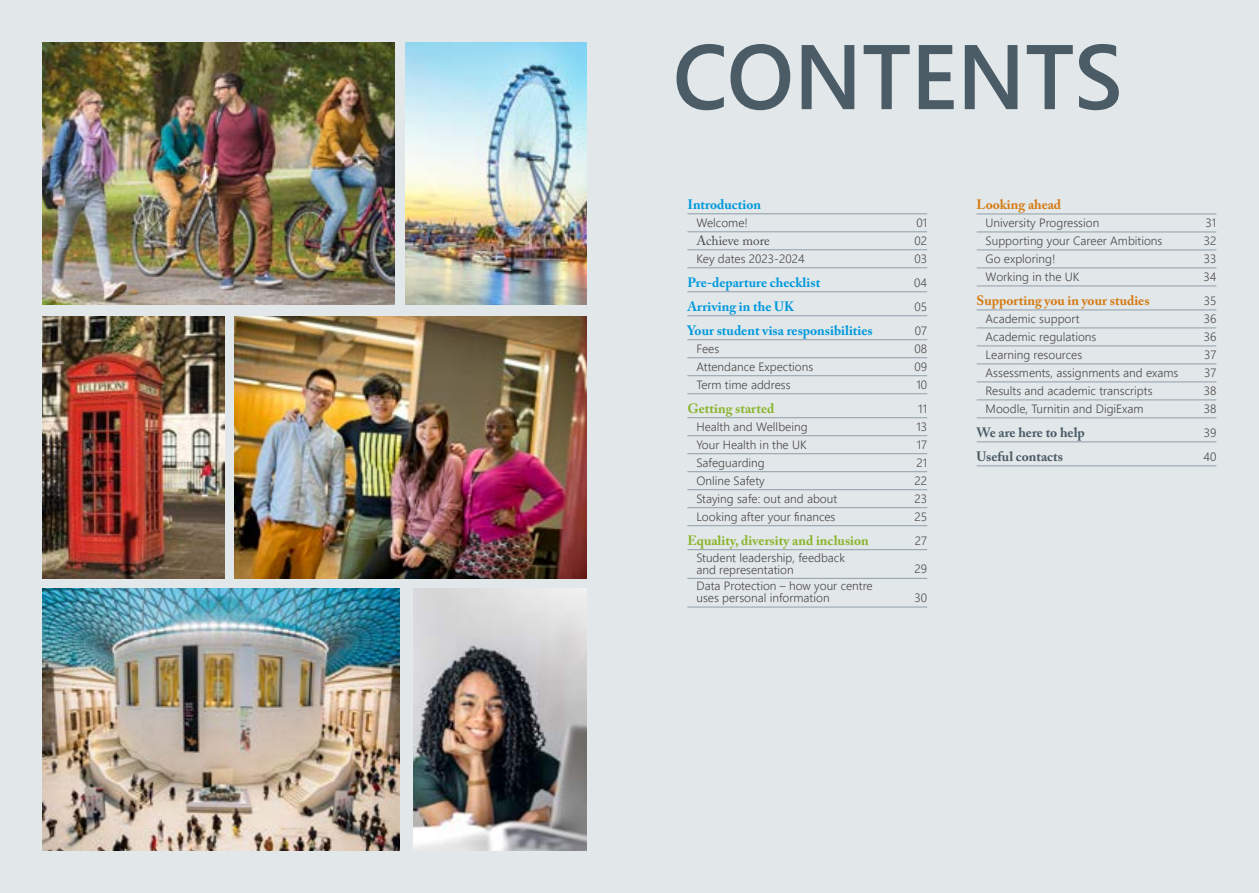
<style>
.page{position:relative;width:1259px;height:893px;background:#e2e7ea}
.page>*{position:absolute;margin:0;border:0;box-sizing:border-box;transform-origin:0 0}
.t1{font:600 91.5px "Segoe UI";color:#4b5c67}
.t2{font:700 13.5px "Adobe Caslon Pro";color:#0099dc}
.t3{font:700 13.5px "Adobe Caslon Pro";color:#8ab52c}
.t4{font:700 13.5px "Adobe Caslon Pro";color:#d47b11}
.t5{font:700 13.5px "Adobe Caslon Pro";color:#4b5c67}
.t6{font:13.2px "Adobe Caslon Pro";color:#4a4a49}
.t7{font:300 12px/12px "Segoe UI";color:#4a4a49}
</style>
<div class="page">
<img style="left:43px;top:43px;width:351px;height:262px">
<img style="left:405px;top:43px;width:182px;height:262px">
<img style="left:43px;top:316px;width:181px;height:262px">
<img style="left:43px;top:588px;width:357px;height:262px">
<img style="left:413px;top:588px;width:174px;height:262px">
<img style="left:235px;top:316px;width:352px;height:262px">
<hr style="left:687px;top:214px;width:240px;height:1px;background:#8f9ea8">
<hr style="left:687px;top:232px;width:240px;height:1px;background:#8f9ea8">
<hr style="left:687px;top:250px;width:240px;height:1px;background:#8f9ea8">
<hr style="left:687px;top:268px;width:240px;height:1px;background:#8f9ea8">
<hr style="left:687px;top:291px;width:240px;height:1px;background:#8f9ea8">
<hr style="left:687px;top:315px;width:240px;height:1px;background:#8f9ea8">
<hr style="left:687px;top:339px;width:240px;height:1px;background:#8f9ea8">
<hr style="left:687px;top:357px;width:240px;height:1px;background:#8f9ea8">
<hr style="left:687px;top:375px;width:240px;height:1px;background:#8f9ea8">
<hr style="left:687px;top:393px;width:240px;height:1px;background:#8f9ea8">
<hr style="left:687px;top:417px;width:240px;height:1px;background:#8f9ea8">
<hr style="left:687px;top:435px;width:240px;height:1px;background:#8f9ea8">
<hr style="left:687px;top:453px;width:240px;height:1px;background:#8f9ea8">
<hr style="left:687px;top:471px;width:240px;height:1px;background:#8f9ea8">
<hr style="left:687px;top:489px;width:240px;height:1px;background:#8f9ea8">
<hr style="left:687px;top:507px;width:240px;height:1px;background:#8f9ea8">
<hr style="left:687px;top:525px;width:240px;height:1px;background:#8f9ea8">
<hr style="left:687px;top:549px;width:240px;height:1px;background:#8f9ea8">
<hr style="left:687px;top:578px;width:240px;height:1px;background:#8f9ea8">
<hr style="left:687px;top:607px;width:240px;height:1px;background:#8f9ea8">
<hr style="left:976px;top:214px;width:240px;height:1px;background:#8f9ea8">
<hr style="left:976px;top:232px;width:240px;height:1px;background:#8f9ea8">
<hr style="left:976px;top:250px;width:240px;height:1px;background:#8f9ea8">
<hr style="left:976px;top:268px;width:240px;height:1px;background:#8f9ea8">
<hr style="left:976px;top:286px;width:240px;height:1px;background:#8f9ea8">
<hr style="left:976px;top:310px;width:240px;height:1px;background:#8f9ea8">
<hr style="left:976px;top:328px;width:240px;height:1px;background:#8f9ea8">
<hr style="left:976px;top:346px;width:240px;height:1px;background:#8f9ea8">
<hr style="left:976px;top:364px;width:240px;height:1px;background:#8f9ea8">
<hr style="left:976px;top:382px;width:240px;height:1px;background:#8f9ea8">
<hr style="left:976px;top:400px;width:240px;height:1px;background:#8f9ea8">
<hr style="left:976px;top:418px;width:240px;height:1px;background:#8f9ea8">
<hr style="left:976px;top:442px;width:240px;height:1px;background:#8f9ea8">
<hr style="left:976px;top:466px;width:240px;height:1px;background:#8f9ea8">
<h1 class="t1" style="left:673px;top:-10px;width:451px">CONTENTS</h1>
<p class="t2" style="left:687px;top:196px;width:75px">Introduction</p>
<p class="t7" style="left:696px;top:215px;width:53px">Welcome!</p>
<p class="t7" style="left:916px;top:215px;width:12px">01</p>
<p class="t6" style="left:696px;top:232px;width:75px">Achieve more</p>
<p class="t7" style="left:914px;top:233px;width:14px">02</p>
<p class="t7" style="left:696px;top:251px;width:110px">Key dates 2023-2024</p>
<p class="t7" style="left:914px;top:251px;width:14px">03</p>
<p class="t2" style="left:687px;top:274px;width:134px">Pre-departure checklist</p>
<p class="t7" style="left:914px;top:275px;width:14px">04</p>
<p class="t2" style="left:687px;top:298px;width:108px">Arriving in the UK</p>
<p class="t7" style="left:914px;top:299px;width:14px">05</p>
<p class="t2" style="left:687px;top:322px;width:187px">Your student visa responsibilities</p>
<p class="t7" style="left:915px;top:323px;width:14px">07</p>
<p class="t7" style="left:696px;top:342px;width:24px">Fees</p>
<p class="t7" style="left:914px;top:341px;width:14px">08</p>
<p class="t7" style="left:696px;top:360px;width:118px">Attendance Expections</p>
<p class="t7" style="left:914px;top:359px;width:14px">09</p>
<p class="t7" style="left:696px;top:378px;width:96px">Term time address</p>
<p class="t7" style="left:916px;top:377px;width:12px">10</p>
<p class="t3" style="left:687px;top:400px;width:88px">Getting started</p>
<p class="t7" style="left:918px;top:401px;width:10px">11</p>
<p class="t7" style="left:696px;top:420px;width:113px">Health and Wellbeing</p>
<p class="t7" style="left:916px;top:419px;width:12px">13</p>
<p class="t7" style="left:696px;top:438px;width:112px">Your Health in the UK</p>
<p class="t7" style="left:916px;top:437px;width:12px">17</p>
<p class="t7" style="left:696px;top:456px;width:70px">Safeguarding</p>
<p class="t7" style="left:916px;top:455px;width:12px">21</p>
<p class="t7" style="left:696px;top:474px;width:70px">Online Safety</p>
<p class="t7" style="left:914px;top:473px;width:14px">22</p>
<p class="t7" style="left:696px;top:492px;width:142px">Staying safe: out and about</p>
<p class="t7" style="left:914px;top:491px;width:14px">23</p>
<p class="t7" style="left:696px;top:510px;width:141px">Looking after your finances</p>
<p class="t7" style="left:914px;top:509px;width:14px">25</p>
<p class="t3" style="left:687px;top:532px;width:183px">Equality, diversity and inclusion</p>
<p class="t7" style="left:915px;top:533px;width:14px">27</p>
<p class="t7" style="left:696px;top:550px;width:150px">Student leadership, feedback and representation</p>
<p class="t7" style="left:914px;top:562px;width:14px">29</p>
<p class="t7" style="left:696px;top:579px;width:178px">Data Protection – how your centre uses personal information</p>
<p class="t7" style="left:914px;top:590px;width:14px">30</p>
<p class="t4" style="left:976px;top:196px;width:86px">Looking ahead</p>
<p class="t7" style="left:985px;top:216px;width:115px">University Progression</p>
<p class="t7" style="left:1205px;top:215px;width:12px">31</p>
<p class="t7" style="left:985px;top:234px;width:178px">Supporting your Career Ambitions</p>
<p class="t7" style="left:1203px;top:233px;width:14px">32</p>
<p class="t7" style="left:985px;top:252px;width:71px">Go exploring!</p>
<p class="t7" style="left:1203px;top:251px;width:14px">33</p>
<p class="t7" style="left:985px;top:270px;width:95px">Working in the UK</p>
<p class="t7" style="left:1203px;top:269px;width:14px">34</p>
<p class="t4" style="left:976px;top:292px;width:174px">Supporting you in your studies</p>
<p class="t7" style="left:1203px;top:293px;width:14px">35</p>
<p class="t7" style="left:985px;top:312px;width:95px">Academic support</p>
<p class="t7" style="left:1203px;top:311px;width:14px">36</p>
<p class="t7" style="left:985px;top:330px;width:112px">Academic regulations</p>
<p class="t7" style="left:1203px;top:329px;width:14px">36</p>
<p class="t7" style="left:985px;top:348px;width:98px">Learning resources</p>
<p class="t7" style="left:1204px;top:347px;width:14px">37</p>
<p class="t7" style="left:985px;top:366px;width:194px">Assessments, assignments and exams</p>
<p class="t7" style="left:1204px;top:365px;width:14px">37</p>
<p class="t7" style="left:985px;top:384px;width:168px">Results and academic transcripts</p>
<p class="t7" style="left:1203px;top:383px;width:14px">38</p>
<p class="t7" style="left:985px;top:402px;width:160px">Moodle, Turnitin and DigiExam</p>
<p class="t7" style="left:1203px;top:401px;width:14px">38</p>
<p class="t5" style="left:976px;top:424px;width:110px">We are here to help</p>
<p class="t7" style="left:1203px;top:425px;width:14px">39</p>
<p class="t5" style="left:976px;top:448px;width:88px">Useful contacts</p>
<p class="t7" style="left:1203px;top:449px;width:14px">40</p>
</div>
